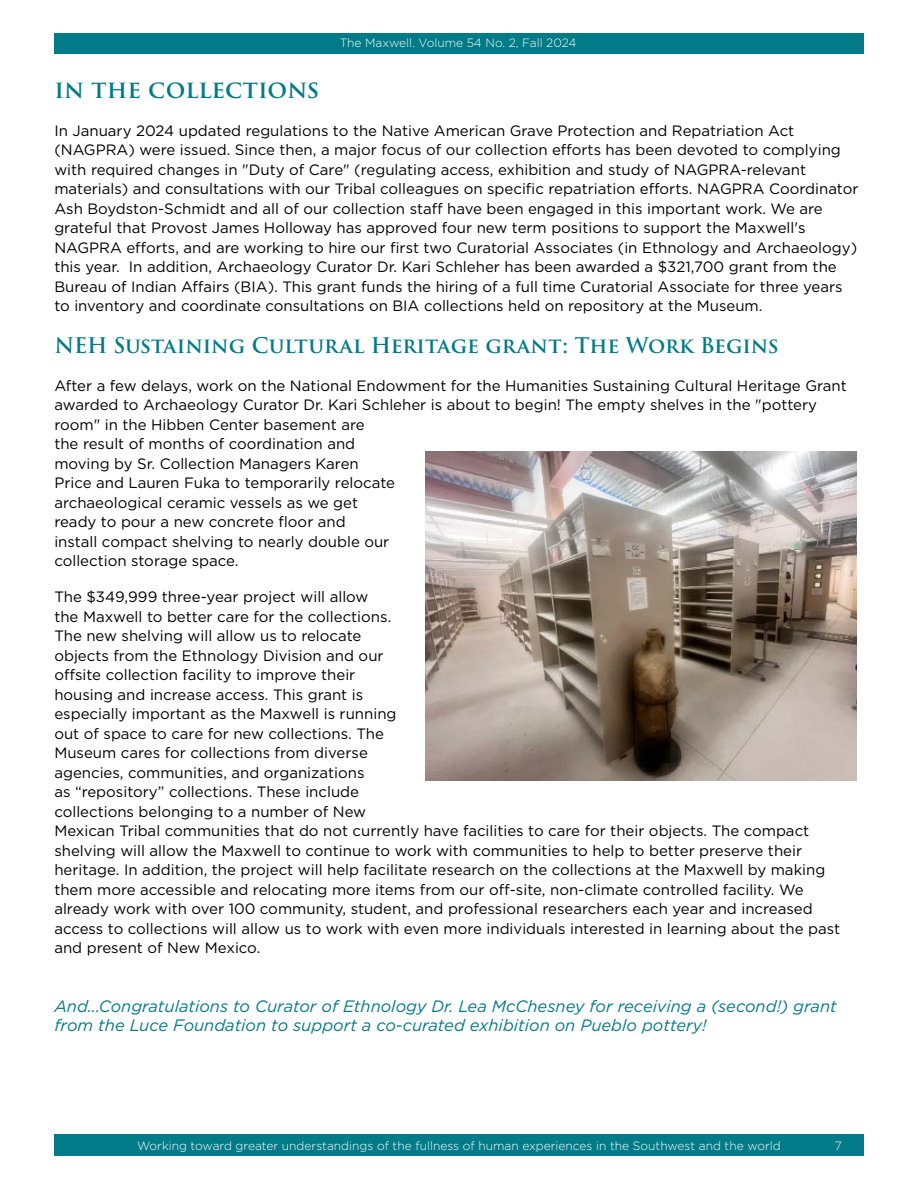
<style>
.page{position:relative;width:918px;height:1188px;background:#fff}
.page>*{position:absolute;margin:0;border:0;box-sizing:border-box;transform-origin:0 0}
.t1{font:600 24px "Trajan Pro 3";color:#007b87}
.t2{font:600 21px "Trajan Pro 3";letter-spacing:-.01em;color:#007b87}
.t3{font:italic 16.5px/19.5px "Gotham";color:#007b87}
.t4{font:15px/19.5px "Gotham";color:#000}
.t5{font:300 12px "Gotham";color:#fff}
</style>
<div class="page">
<div style="left:54px;top:33px;width:810px;height:21px;background:#007b87"></div>
<div style="left:54px;top:1134px;width:810px;height:22px;background:#007b87"></div>
<img style="left:425px;top:451px;width:432px;height:330px">
<p class="t5" style="left:340px;top:35px;width:238px">The Maxwell. Volume 54 No. 2, Fall 2024</p>
<h1 class="t1" style="left:54px;top:72px;width:266px">in the collections</h1>
<p class="t4" style="left:54px;top:120px;width:806px">In January 2024 updated regulations to the Native American Grave Protection and Repatriation Act (NAGPRA) were issued. Since then, a major focus of our collection efforts has been devoted to complying with required changes in "Duty of Care" (regulating access, exhibition and study of NAGPRA-relevant materials) and consultations with our Tribal colleagues on specific repatriation efforts. NAGPRA Coordinator Ash Boydston-Schmidt and all of our collection staff have been engaged in this important work. We are grateful that Provost James Holloway has approved four new term positions to support the Maxwell's NAGPRA efforts, and are working to hire our first two Curatorial Associates (in Ethnology and Archaeology) this year. In addition, Archaeology Curator Dr. Kari Schleher has been awarded a $321,700 grant from the Bureau of Indian Affairs (BIA). This grant funds the hiring of a full time Curatorial Associate for three years to inventory and coordinate consultations on BIA collections held on repository at the Museum.</p>
<h2 class="t2" style="left:54px;top:330px;width:726px">NEH Sustaining Cultural Heritage grant: The Work Begins</h2>
<p class="t4" style="left:54px;top:375px;width:794px">After a few delays, work on the National Endowment for the Humanities Sustaining Cultural Heritage Grant awarded to Archaeology Curator Dr. Kari Schleher is about to begin! The empty shelves in the "pottery room" in the Hibben Center basement are<br>the result of months of coordination and<br>moving by Sr. Collection Managers Karen<br>Price and Lauren Fuka to temporarily relocate<br>archaeological ceramic vessels as we get<br>ready to pour a new concrete floor and<br>install compact shelving to nearly double our<br>collection storage space.</p>
<p class="t4" style="left:54px;top:587px;width:787px">The $349,999 three-year project will allow<br>the Maxwell to better care for the collections.<br>The new shelving will allow us to relocate<br>objects from the Ethnology Division and our<br>offsite collection facility to improve their<br>housing and increase access. This grant is<br>especially important as the Maxwell is running<br>out of space to care for new collections. The<br>Museum cares for collections from diverse<br>agencies, communities, and organizations<br>as “repository” collections. These include<br>collections belonging to a number of New<br>Mexican Tribal communities that do not currently have facilities to care for their objects. The compact shelving will allow the Maxwell to continue to work with communities to help to better preserve their heritage. In addition, the project will help facilitate research on the collections at the Maxwell by making them more accessible and relocating more items from our off-site, non-climate controlled facility. We already work with over 100 community, student, and professional researchers each year and increased access to collections will allow us to work with even more individuals interested in learning about the past and present of New Mexico.</p>
<p class="t3" style="left:54px;top:996px;width:784px">And...Congratulations to Curator of Ethnology Dr. Lea McChesney for receiving a (second!) grant from the Luce Foundation to support a co-curated exhibition on Pueblo pottery!</p>
<p class="t5" style="left:137px;top:1138px;width:645px">Working toward greater understandings of the fullness of human experiences in the Southwest and the world</p>
<p class="t5" style="left:835px;top:1139px;width:9px">7</p>
</div>
